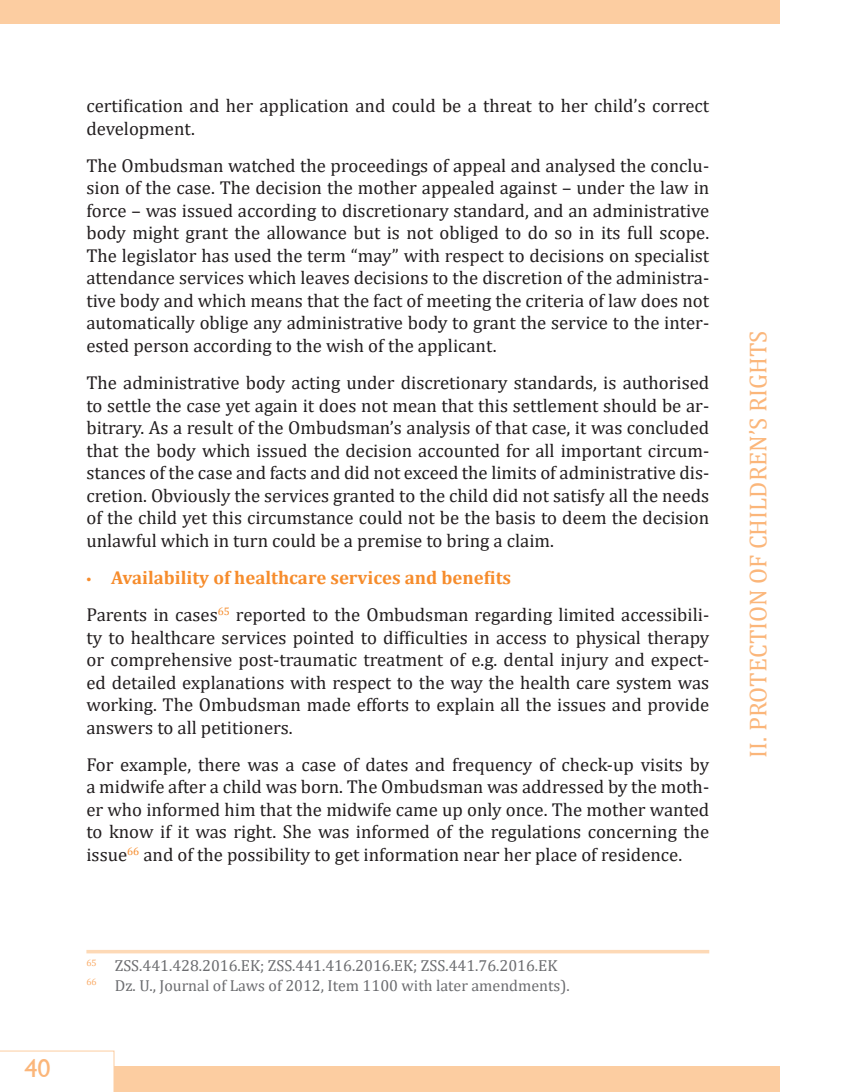
<style>
.page{position:relative;width:844px;height:1092px;background:#fff}
.page>*{position:absolute;margin:0;border:0;box-sizing:border-box;transform-origin:0 0}
.t1{font:26.25px "Gill Sans";color:#fbb67a}
.t2{font:24.5px "Cambria";color:#fbb67a}
.t3{font:18.72px/22.4px "Cambria";color:#231f20;text-align:justify}
.t4{font:15.92px/19.6px "Cambria";color:#6c6d70}
.s1{font-family:"Myriad Pro";font-size:17.5px;color:#f68c2c}
.s2{font-weight:700;color:#f68c2c}
</style>
<div class="page">
<div style="left:0;top:0;width:779px;height:24px;background:#fccda1"></div>
<div style="left:0;top:1065px;width:779px;height:27px;background:#fccda1"></div>
<hr style="left:86px;top:950px;width:623px;height:3px;background:#fdd9b6">
<div style="left:0;top:1051px;width:114px;height:41px;background:#fff"></div>
<p class="t3" style="left:86px;top:94px;width:624px">certification and her application and could be a threat to her child’s correct development.</p>
<p class="t3" style="left:86px;top:154px;width:624px">The Ombudsman watched the proceedings of appeal and analysed the conclu&shy;sion of the case. The decision the mother appealed against – under the law in force – was issued according to discretionary standard, and an administrative body might grant the allowance but is not obliged to do so in its full scope.<br>The legislator has used the term “may” with respect to decisions on specialist attendance services which leaves decisions to the discretion of the administra&shy;tive body and which means that the fact of meeting the criteria of law does not automatically oblige any administrative body to grant the service to the inter&shy;ested person according to the wish of the applicant.</p>
<p class="t3" style="left:86px;top:371px;width:624px">The administrative body acting under discretionary standards, is authorised to settle the case yet again it does not mean that this settlement should be ar&shy;bitrary. As a result of the Ombudsman’s analysis of that case, it was concluded that the body which issued the decision accounted for all important circum&shy;stances of the case and facts and did not exceed the limits of administrative dis&shy;cretion. Obviously the services granted to the child did not satisfy all the needs of the child yet this circumstance could not be the basis to deem the decision unlawful which in turn could be a premise to bring a claim.</p>
<p class="t3" style="left:86px;top:559px;width:624px;line-height:37.3px"><span class="s1">•</span> <span class="s2">Availability of healthcare services and benefits<br></span>Parents in cases<sup>65</sup> reported to the Ombudsman regarding limited accessibili-</p>
<p class="t3" style="left:86px;top:626px;width:624px">ty to healthcare services pointed to difficulties in access to physical therapy or comprehensive post-traumatic treatment of e.g. dental injury and expect&shy;ed detailed explanations with respect to the way the health care system was working. The Ombudsman made efforts to explain all the issues and provide answers to all petitioners.</p>
<p class="t3" style="left:86px;top:753px;width:624px">For example, there was a case of dates and frequency of check-up visits by a midwife after a child was born. The Ombudsman was addressed by the moth&shy;er who informed him that the midwife came up only once. The mother wanted to know if it was right. She was informed of the regulations concerning the issue<sup>66</sup> and of the possibility to get information near her place of residence.</p>
<h1 class="t1" style="left:24px;top:1052px;width:28px">40</h1>
<p class="t4" style="left:86px;top:956px;width:485px"><sup>65</sup> ZSS.441.428.2016.EK; ZSS.441.416.2016.EK; ZSS.441.76.2016.EK<br><sup>66</sup> Dz. U., Journal of Laws of 2012, Item 1100 with later amendments).</p>
<h2 class="t2" style="left:743px;top:757px;width:428px;rotate:-90deg">II. PROTECTION OF CHILDREN’S RIGHTS</h2>
</div>
